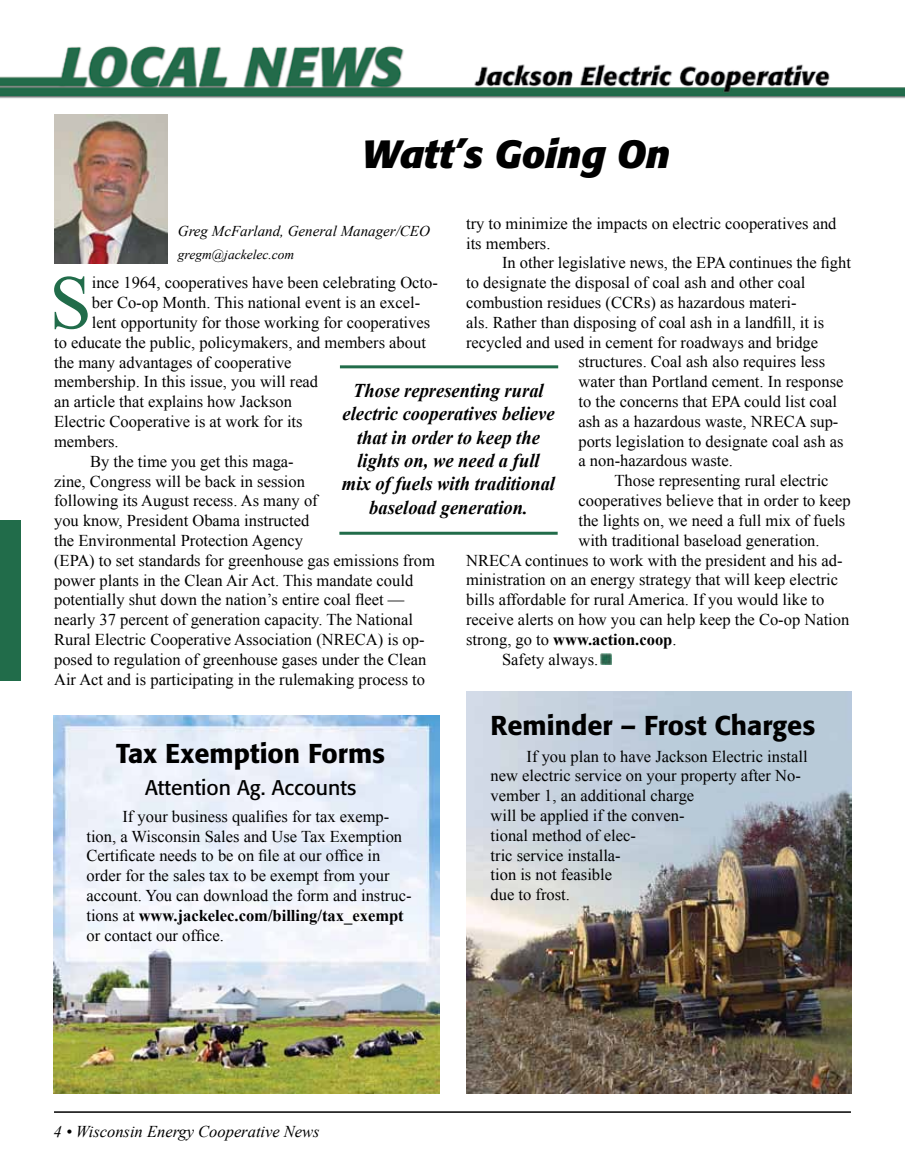
<style>
.page{position:relative;width:905px;height:1175px;background:#fff}
.page>*{position:absolute;margin:0;border:0;box-sizing:border-box;transform-origin:0 0}
.t1{font:76.35px "Times New Roman";color:#216c4a}
.t2{font:italic 700 39px "Formata";letter-spacing:-.005em;color:#000}
.t3{font:500 27px "Formata";color:#000}
.t4{font:21px "Formata";color:#000}
.t5{font:italic 700 19.5px/23.4px "Times New Roman";color:#000;text-align:center;scale:.95 1}
.t6{font:16.5px/19.8px "Times New Roman";color:#000}
.t7{font:italic 16.5px "Times New Roman";color:#000}
.t8{font:700 16.5px "Times New Roman";color:#000}
.t9{font:italic 15px "Times New Roman";color:#000}
.t10{font:italic 13.5px "Times New Roman";color:#000}
.s1{font-weight:400}
.s2{font-weight:700}
</style>
<div class="page">
<img style="left:54px;top:716px;width:385px;height:377px">
<img style="left:466px;top:691px;width:385px;height:403px">
<img style="left:0;top:46px;width:904px;height:76px">
<div style="left:0;top:520px;width:20px;height:160px;background:#216c4a"></div>
<hr style="left:54px;top:1111px;width:796px;height:1px;background:#000">
<img style="left:54px;top:115px;width:113px;height:148px">
<hr style="left:340px;top:365px;width:218px;height:3px;background:#216c4a">
<hr style="left:339px;top:532px;width:218px;height:3px;background:#216c4a">
<svg style="left:600px;top:654px;width:11px;height:10px"></svg>
<h2 class="t2" style="left:361px;top:130px;width:310px">Watt’s Going On</h2>
<p class="t6" style="left:466px;top:213px;width:372px">try to minimize the impacts on electric cooperatives and its members.</p>
<p class="t6" style="left:502px;top:253px;width:350px">In other legislative news, the EPA continues the fight</p>
<p class="t6" style="left:466px;top:272px;width:341px">to designate the disposal of coal ash and other coal</p>
<p class="t6" style="left:466px;top:292px;width:332px">combustion residues (CCRs) as hazardous materi-</p>
<p class="t6" style="left:466px;top:312px;width:359px">als. Rather than disposing of coal ash in a landfill, it is</p>
<p class="t6" style="left:466px;top:332px;width:353px">recycled and used in cement for roadways and bridge</p>
<p class="t6" style="left:578px;top:352px;width:248px">structures. Coal ash also requires less</p>
<p class="t6" style="left:578px;top:371px;width:266px">water than Portland cement. In response</p>
<p class="t6" style="left:578px;top:391px;width:260px">to the concerns that EPA could list coal</p>
<p class="t6" style="left:578px;top:411px;width:261px">ash as a hazardous waste, NRECA sup-</p>
<p class="t6" style="left:578px;top:431px;width:266px">ports legislation to designate coal ash as</p>
<p class="t6" style="left:578px;top:451px;width:156px">a non-hazardous waste.</p>
<p class="t6" style="left:614px;top:470px;width:215px">Those representing rural electric</p>
<p class="t6" style="left:578px;top:490px;width:274px">cooperatives believe that in order to keep</p>
<p class="t6" style="left:578px;top:510px;width:268px">the lights on, we need a full mix of fuels</p>
<p class="t6" style="left:578px;top:530px;width:243px">with traditional baseload generation.</p>
<p class="t6" style="left:466px;top:550px;width:378px">NRECA continues to work with the president and his ad-</p>
<p class="t6" style="left:466px;top:569px;width:373px">ministration on an energy strategy that will keep electric</p>
<p class="t6" style="left:466px;top:589px;width:360px">bills affordable for rural America. If you would like to</p>
<p class="t6" style="left:466px;top:609px;width:385px">receive alerts on how you can help keep the Co-op Nation</p>
<p class="t8" style="left:466px;top:628px;width:212px"><span class="s1">strong, go to</span> www.action.coop<span class="s1">.</span></p>
<p class="t6" style="left:502px;top:649px;width:98px">Safety always.</p>
<p class="t9" style="left:178px;top:221px;width:253px">Greg McFarland, General Manager/CEO</p>
<p class="t10" style="left:178px;top:245px;width:118px">gregm@jackelec.com</p>
<h1 class="t1" style="left:49px;top:251px;width:44px">S</h1>
<p class="t6" style="left:92px;top:273px;width:347px">ince 1964, cooperatives have been celebrating Octo-</p>
<p class="t6" style="left:92px;top:292px;width:330px">ber Co-op Month. This national event is an excel-</p>
<p class="t6" style="left:92px;top:312px;width:340px">lent opportunity for those working for cooperatives</p>
<p class="t6" style="left:54px;top:332px;width:373px">to educate the public, policymakers, and members about</p>
<p class="t6" style="left:54px;top:352px;width:239px">the many advantages of cooperative</p>
<p class="t6" style="left:54px;top:372px;width:265px">membership. In this issue, you will read</p>
<p class="t6" style="left:54px;top:391px;width:239px">an article that explains how Jackson</p>
<p class="t6" style="left:54px;top:411px;width:250px">Electric Cooperative is at work for its</p>
<p class="t6" style="left:54px;top:431px;width:66px">members.</p>
<p class="t6" style="left:90px;top:451px;width:205px">By the time you get this maga-</p>
<p class="t6" style="left:54px;top:471px;width:252px">zine, Congress will be back in session</p>
<p class="t6" style="left:54px;top:490px;width:265px">following its August recess. As many of</p>
<p class="t6" style="left:54px;top:510px;width:257px">you know, President Obama instructed</p>
<p class="t6" style="left:54px;top:530px;width:250px">the Environmental Protection Agency</p>
<p class="t6" style="left:54px;top:550px;width:382px">(EPA) to set standards for greenhouse gas emissions from</p>
<p class="t6" style="left:54px;top:570px;width:360px">power plants in the Clean Air Act. This mandate could</p>
<p class="t6" style="left:54px;top:589px;width:352px">potentially shut down the nation’s entire coal fleet —</p>
<p class="t6" style="left:54px;top:609px;width:360px">nearly 37 percent of generation capacity. The National</p>
<p class="t6" style="left:54px;top:629px;width:372px">Rural Electric Cooperative Association (NRECA) is op-</p>
<p class="t6" style="left:54px;top:649px;width:374px">posed to regulation of greenhouse gases under the Clean</p>
<p class="t6" style="left:54px;top:669px;width:372px">Air Act and is participating in the rulemaking process to</p>
<p class="t5" style="left:342px;top:378px;width:226px">Those representing rural electric cooperatives believe that in order to keep the lights on, we need a full mix of fuels with traditional baseload generation.</p>
<h3 class="t3" style="left:116px;top:737px;width:270px">Tax Exemption Forms</h3>
<p class="t4" style="left:145px;top:775px;width:212px">Attention Ag. Accounts</p>
<p class="t6" style="left:86px;top:806px;width:326px;text-indent:36px">If your business qualifies for tax exemp&shy;tion, a Wisconsin Sales and Use Tax Exemption Certificate needs to be on file at our office in order for the sales tax to be exempt from your account. You can download the form and instruc&shy;tions at <span class="s2">www.jackelec.com/billing/tax_exempt </span>or contact our office.</p>
<p class="t7" style="left:54px;top:1120px;width:267px">4 • Wisconsin Energy Cooperative News</p>
<h3 class="t3" style="left:490px;top:709px;width:326px">Reminder – Frost Charges</h3>
<p class="t6" style="left:490px;top:746px;width:318px;text-indent:36px">If you plan to have Jackson Electric install new electric service on your property after No&shy;vember 1, an additional charge<br>will be applied if the conven-<br>tional method of elec-<br>tric service installa-<br>tion is not feasible<br>due to frost.</p>
</div>
